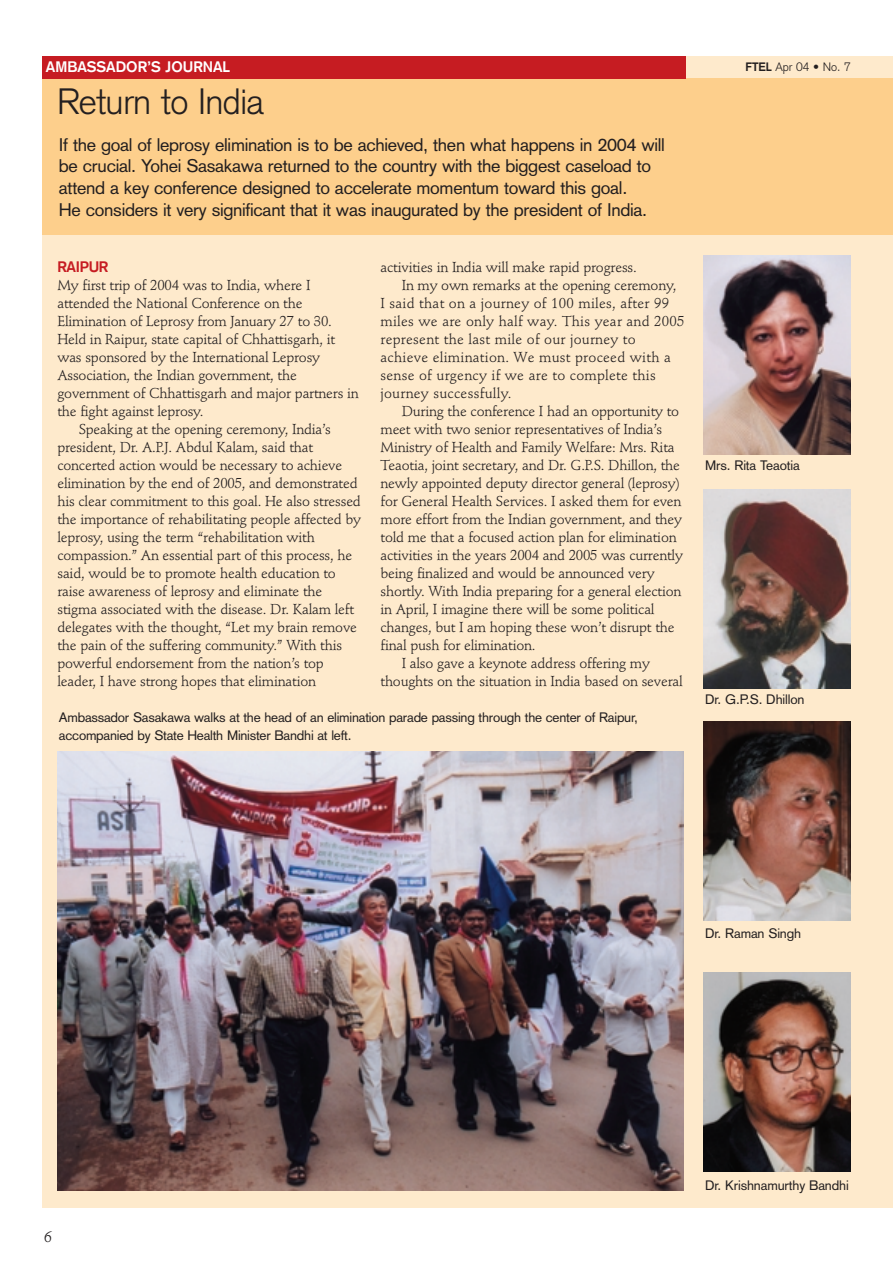
<style>
.page{position:relative;width:893px;height:1287px;background:#fff}
.page>*{position:absolute;margin:0;border:0;box-sizing:border-box;transform-origin:0 0}
.t1{font:300 36px "Akzidenz Grotesk";letter-spacing:-.015em;color:#231f20}
.t2{font:18px/21.6px "Akzidenz Grotesk";letter-spacing:-.015em;color:#231f20}
.t3{font:700 15px "Akzidenz Grotesk";color:#fff}
.t4{font:700 15px "Akzidenz Grotesk";letter-spacing:-.015em;color:#c61c22}
.t5{font:15px "Stempel Schneidler";color:#231f20}
.t6{font:14.25px "Stempel Schneidler";letter-spacing:-.015em;color:#231f20}
.t7{font:14.25px "Stempel Schneidler";letter-spacing:.015em;color:#231f20}
.t8{font:13.5px/18px "Akzidenz Grotesk";letter-spacing:-.015em;color:#231f20}
.t9{font:300 12px "Akzidenz Grotesk";color:#231f20}
.s1{font-weight:700}
</style>
<div class="page">
<div style="left:43px;top:56px;width:849px;height:1152px;background:#feeacc"></div>
<div style="left:43px;top:78px;width:849px;height:157px;background:#fdcf8c"></div>
<div style="left:43px;top:56px;width:642px;height:22px;background:#c61c22"></div>
<img style="left:57px;top:752px;width:626px;height:438px">
<img style="left:703px;top:489px;width:147px;height:200px">
<img style="left:703px;top:256px;width:147px;height:199px">
<img style="left:703px;top:973px;width:147px;height:199px">
<img style="left:703px;top:721px;width:147px;height:199px">
<p class="t3" style="left:46px;top:61px;width:186px">AMBASSADOR’S JOURNAL</p>
<p class="t9" style="left:745px;top:62px;width:107px"><span class="s1">FTEL</span> Apr 04 • No. 7</p>
<h1 class="t1" style="left:57px;top:89px;width:208px">Return to India</h1>
<p class="t2" style="left:59px;top:136px;width:607px">If the goal of leprosy elimination is to be achieved, then what happens in 2004 will be crucial. Yohei Sasakawa returned to the country with the biggest caseload to attend a key conference designed to accelerate momentum toward this goal.<br>He considers it very significant that it was inaugurated by the president of India.</p>
<p class="t4" style="left:57px;top:261px;width:52px">RAIPUR</p>
<p class="t6" style="left:57px;top:279px;width:254px">My first trip of 2004 was to India, where I</p>
<p class="t6" style="left:57px;top:297px;width:247px">attended the National Conference on the</p>
<p class="t6" style="left:57px;top:315px;width:276px">Elimination of Leprosy from January 27 to 30.</p>
<p class="t6" style="left:57px;top:333px;width:279px">Held in Raipur, state capital of Chhattisgarh, it</p>
<p class="t6" style="left:57px;top:351px;width:264px">was sponsored by the International Leprosy</p>
<p class="t6" style="left:57px;top:369px;width:241px">Association, the Indian government, the</p>
<p class="t6" style="left:57px;top:387px;width:303px">government of Chhattisgarh and major partners in</p>
<p class="t6" style="left:57px;top:405px;width:148px">the fight against leprosy.</p>
<p class="t6" style="left:79px;top:423px;width:254px">Speaking at the opening ceremony, India’s</p>
<p class="t6" style="left:57px;top:441px;width:257px">president, Dr. A.P.J. Abdul Kalam, said that</p>
<p class="t6" style="left:57px;top:459px;width:286px">concerted action would be necessary to achieve</p>
<p class="t6" style="left:57px;top:477px;width:302px">elimination by the end of 2005, and demonstrated</p>
<p class="t6" style="left:57px;top:495px;width:305px">his clear commitment to this goal. He also stressed</p>
<p class="t6" style="left:57px;top:513px;width:305px">the importance of rehabilitating people affected by</p>
<p class="t6" style="left:57px;top:531px;width:259px">leprosy, using the term “rehabilitation with</p>
<p class="t6" style="left:57px;top:549px;width:296px">compassion.” An essential part of this process, he</p>
<p class="t6" style="left:57px;top:567px;width:280px">said, would be to promote health education to</p>
<p class="t6" style="left:57px;top:585px;width:266px">raise awareness of leprosy and eliminate the</p>
<p class="t6" style="left:57px;top:603px;width:298px">stigma associated with the disease. Dr. Kalam left</p>
<p class="t6" style="left:57px;top:621px;width:301px">delegates with the thought, “Let my brain remove</p>
<p class="t6" style="left:57px;top:639px;width:286px">the pain of the suffering community.” With this</p>
<p class="t6" style="left:57px;top:657px;width:268px">powerful endorsement from the nation’s top</p>
<p class="t6" style="left:57px;top:675px;width:260px">leader, I have strong hopes that elimination</p>
<p class="t6" style="left:380px;top:261px;width:258px">activities in India will make rapid progress.</p>
<p class="t6" style="left:402px;top:279px;width:276px">In my own remarks at the opening ceremony,</p>
<p class="t7" style="left:380px;top:297px;width:290px">I said that on a journey of 100 miles, after 99</p>
<p class="t7" style="left:380px;top:315px;width:305px">miles we are only half way. This year and 2005</p>
<p class="t7" style="left:380px;top:333px;width:257px">represent the last mile of our journey to</p>
<p class="t7" style="left:380px;top:351px;width:292px">achieve elimination. We must proceed with a</p>
<p class="t7" style="left:380px;top:369px;width:277px">sense of urgency if we are to complete this</p>
<p class="t7" style="left:380px;top:387px;width:132px">journey successfully.</p>
<p class="t6" style="left:402px;top:405px;width:279px">During the conference I had an opportunity to</p>
<p class="t6" style="left:380px;top:423px;width:283px">meet with two senior representatives of India’s</p>
<p class="t6" style="left:380px;top:441px;width:296px">Ministry of Health and Family Welfare: Mrs. Rita</p>
<p class="t6" style="left:380px;top:459px;width:301px">Teaotia, joint secretary, and Dr. G.P.S. Dhillon, the</p>
<p class="t6" style="left:380px;top:477px;width:301px">newly appointed deputy director general (leprosy)</p>
<p class="t6" style="left:380px;top:495px;width:302px">for General Health Services. I asked them for even</p>
<p class="t6" style="left:380px;top:513px;width:303px">more effort from the Indian government, and they</p>
<p class="t6" style="left:380px;top:531px;width:298px">told me that a focused action plan for elimination</p>
<p class="t6" style="left:380px;top:549px;width:304px">activities in the years 2004 and 2005 was currently</p>
<p class="t6" style="left:380px;top:567px;width:275px">being finalized and would be announced very</p>
<p class="t6" style="left:380px;top:585px;width:302px">shortly. With India preparing for a general election</p>
<p class="t6" style="left:380px;top:603px;width:276px">in April, I imagine there will be some political</p>
<p class="t6" style="left:380px;top:621px;width:296px">changes, but I am hoping these won’t disrupt the</p>
<p class="t6" style="left:380px;top:639px;width:156px">final push for elimination.</p>
<p class="t6" style="left:402px;top:657px;width:250px">I also gave a keynote address offering my</p>
<p class="t6" style="left:380px;top:675px;width:304px">thoughts on the situation in India based on several</p>
<p class="t8" style="left:59px;top:710px;width:580px">Ambassador Sasakawa walks at the head of an elimination parade passing through the center of Raipur, accompanied by State Health Minister Bandhi at left.</p>
<p class="t8" style="left:705px;top:458px;width:96px">Mrs. Rita Teaotia</p>
<p class="t8" style="left:705px;top:692px;width:101px">Dr. G.P.S. Dhillon</p>
<p class="t8" style="left:705px;top:926px;width:97px">Dr. Raman Singh</p>
<p class="t5" style="left:44px;top:1231px;width:9px">6</p>
<p class="t8" style="left:705px;top:1178px;width:145px">Dr. Krishnamurthy Bandhi</p>
</div>
